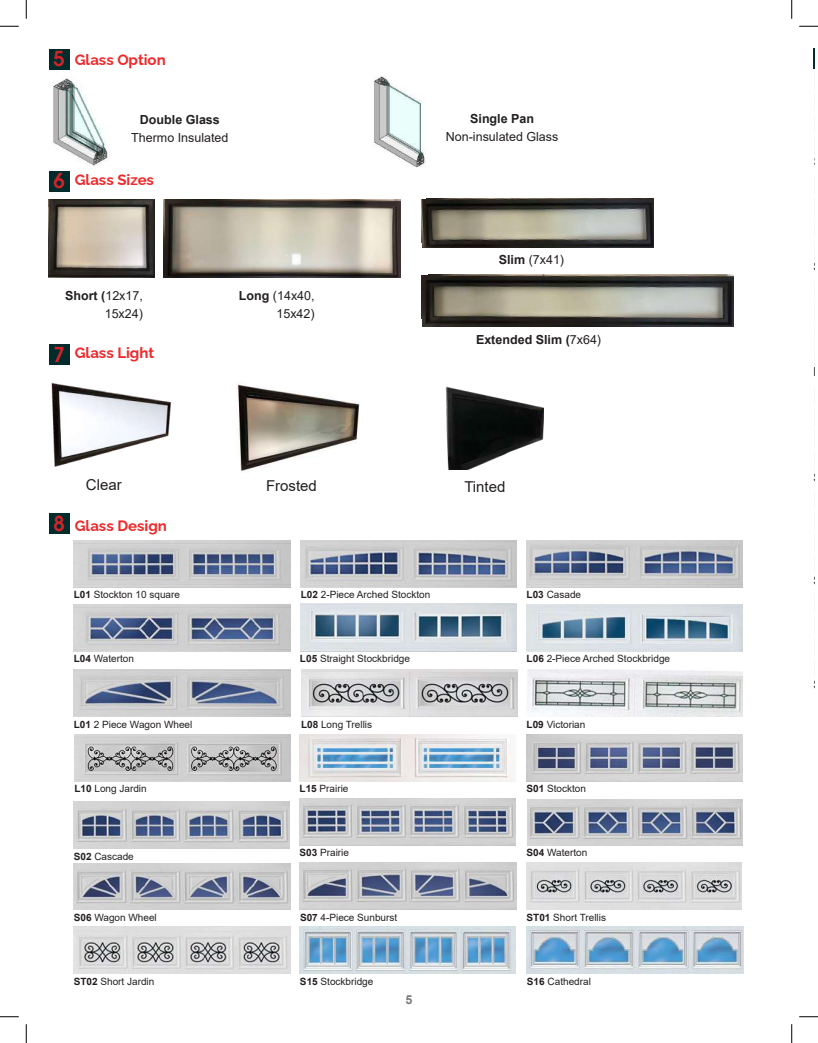
<style>
.page{position:relative;width:818px;height:1043px;background:#fff}
.page>*{position:absolute;margin:0;border:0;box-sizing:border-box;transform-origin:0 0}
.t1{font:600 22.5px "Avant Gar Got Itc TEE";color:#d1232a}
.t2{font:700 15px "Raleway";color:#ee292c}
.t3{font:15px "Arial";color:#231f20}
.t4{font:12.5px/17.5px "Arial";color:#231f20;text-align:right}
.t5{font:700 12.5px "Arial";color:#231f20}
.t6{font:700 12.5px "Arial";color:#7a7c7f}
.t7{font:10px "Arial";color:#231f20}
.s1{font-weight:700}
.s2{font-weight:400}
</style>
<div class="page">
<img style="left:53px;top:78px;width:55px;height:88px">
<img style="left:373px;top:76px;width:53px;height:92px">
<img style="left:49px;top:199px;width:105px;height:79px">
<img style="left:51px;top:383px;width:120px;height:84px">
<img style="left:236px;top:382px;width:123px;height:89px">
<img style="left:445px;top:386px;width:98px;height:83px">
<img style="left:163px;top:199px;width:237px;height:79px">
<img style="left:422px;top:199px;width:231px;height:49px">
<img style="left:422px;top:275px;width:311px;height:52px">
<div style="left:49px;top:49px;width:21px;height:20px;background:#022c2b"></div>
<div style="left:49px;top:171px;width:21px;height:20px;background:#022c2b"></div>
<div style="left:49px;top:344px;width:21px;height:21px;background:#022c2b"></div>
<div style="left:49px;top:513px;width:21px;height:21px;background:#022c2b"></div>
<hr style="left:812px;top:49px;width:2px;height:20px;background:#022c2b">
<img style="left:74px;top:540px;width:216px;height:47px">
<img style="left:300px;top:604px;width:216px;height:47px">
<img style="left:527px;top:669px;width:215px;height:47px">
<img style="left:299px;top:798px;width:216px;height:47px">
<img style="left:526px;top:862px;width:215px;height:47px">
<img style="left:299px;top:734px;width:216px;height:47px">
<img style="left:300px;top:926px;width:215px;height:47px">
<img style="left:526px;top:540px;width:216px;height:47px">
<img style="left:74px;top:669px;width:216px;height:47px">
<img style="left:526px;top:734px;width:216px;height:47px">
<img style="left:74px;top:863px;width:216px;height:46px">
<img style="left:301px;top:540px;width:215px;height:47px">
<img style="left:526px;top:604px;width:216px;height:47px">
<img style="left:74px;top:734px;width:216px;height:47px">
<img style="left:527px;top:799px;width:215px;height:46px">
<img style="left:74px;top:926px;width:216px;height:47px">
<img style="left:527px;top:926px;width:216px;height:47px">
<img style="left:74px;top:604px;width:216px;height:47px">
<img style="left:301px;top:669px;width:216px;height:47px">
<img style="left:74px;top:801px;width:215px;height:47px">
<img style="left:300px;top:862px;width:216px;height:47px">
<svg style="left:0;top:25px;width:19px;height:2px"></svg>
<svg style="left:799px;top:25px;width:19px;height:2px"></svg>
<svg style="left:0;top:1016px;width:19px;height:1px"></svg>
<svg style="left:799px;top:1016px;width:19px;height:1px"></svg>
<svg style="left:25px;top:0;width:2px;height:19px"></svg>
<svg style="left:25px;top:1024px;width:2px;height:18px"></svg>
<svg style="left:791px;top:0;width:1px;height:19px"></svg>
<svg style="left:791px;top:1024px;width:1px;height:18px"></svg>
<h1 class="t1" style="left:54px;top:46px;width:13px">5</h1>
<h2 class="t2" style="left:75px;top:48px;width:93px">Glass Option</h2>
<p class="t5" style="left:140px;top:111px;width:81px">Double Glass</p>
<p class="t4" style="left:131px;top:129px;width:99px">Thermo Insulated</p>
<h1 class="t1" style="left:54px;top:168px;width:13px">6</h1>
<h2 class="t2" style="left:75px;top:168px;width:81px">Glass Sizes</h2>
<p class="t4" style="left:65px;top:287px;width:79px"><span class="s1">Short (</span>12x17,<br>15x24)</p>
<p class="t4" style="left:239px;top:287px;width:77px"><span class="s1">Long</span> (14x40,<br>15x42)</p>
<h1 class="t1" style="left:54px;top:341px;width:13px">7</h1>
<h2 class="t2" style="left:75px;top:341px;width:81px">Glass Light</h2>
<p class="t5" style="left:470px;top:110px;width:65px">Single Pan</p>
<p class="t4" style="left:446px;top:128px;width:114px">Non-insulated Glass</p>
<p class="t4" style="left:498px;top:251px;width:67px"><span class="s1">Slim</span> (7x41)</p>
<p class="t5" style="left:476px;top:331px;width:127px">Extended Slim (<span class="s2">7x64)</span></p>
<h1 class="t1" style="left:54px;top:510px;width:13px">8</h1>
<h2 class="t3" style="left:86px;top:475px;width:37px">Clear</h2>
<h2 class="t3" style="left:266px;top:475px;width:52px">Frosted</h2>
<h2 class="t3" style="left:464px;top:476px;width:43px">Tinted</h2>
<h2 class="t2" style="left:75px;top:513px;width:94px">Glass Design</h2>
<p class="t7" style="left:74px;top:588px;width:108px"><span class="s1">L01</span> Stockton 10 square</p>
<p class="t7" style="left:301px;top:588px;width:131px"><span class="s1">L02</span> 2-Piece Arched Stockton</p>
<p class="t7" style="left:526px;top:588px;width:56px"><span class="s1">L03</span> Casade</p>
<p class="t7" style="left:74px;top:651px;width:62px"><span class="s1">L04</span> Waterton</p>
<p class="t7" style="left:300px;top:651px;width:112px"><span class="s1">L05</span> Straight Stockbridge</p>
<p class="t7" style="left:526px;top:651px;width:145px"><span class="s1">L06</span> 2-Piece Arched Stockbridge</p>
<p class="t7" style="left:74px;top:717px;width:120px"><span class="s1">L01</span> 2 Piece Wagon Wheel</p>
<p class="t7" style="left:301px;top:717px;width:73px"><span class="s1">L08</span> Long Trellis</p>
<p class="t7" style="left:526px;top:717px;width:60px"><span class="s1">L09</span> Victorian</p>
<p class="t7" style="left:74px;top:781px;width:74px"><span class="s1">L10</span> Long Jardin</p>
<p class="t7" style="left:299px;top:781px;width:50px"><span class="s1">L15</span> Prairie</p>
<p class="t7" style="left:526px;top:781px;width:61px"><span class="s1">S01</span> Stockton</p>
<p class="t7" style="left:74px;top:849px;width:62px"><span class="s1">S02</span> Cascade</p>
<p class="t7" style="left:299px;top:846px;width:51px"><span class="s1">S03</span> Prairie</p>
<p class="t7" style="left:526px;top:846px;width:62px"><span class="s1">S04</span> Waterton</p>
<p class="t7" style="left:74px;top:910px;width:84px"><span class="s1">S06</span> Wagon Wheel</p>
<p class="t7" style="left:300px;top:910px;width:99px"><span class="s1">S07</span> 4-Piece Sunburst</p>
<p class="t7" style="left:526px;top:910px;width:81px"><span class="s1">ST01</span> Short Trellis</p>
<p class="t7" style="left:74px;top:974px;width:82px"><span class="s1">ST02</span> Short Jardin</p>
<p class="t7" style="left:527px;top:974px;width:65px"><span class="s1">S16</span> Cathedral</p>
<p class="t7" style="left:300px;top:974px;width:75px"><span class="s1">S15</span> Stockbridge</p>
<p class="t6" style="left:405px;top:991px;width:8px">5</p>
<p class="t4" style="left:813px;top:153px;width:10px">S</p>
<p class="t4" style="left:813px;top:258px;width:10px">S</p>
<p class="t4" style="left:813px;top:362px;width:8px">L</p>
<p class="t4" style="left:813px;top:469px;width:10px">S</p>
<p class="t4" style="left:813px;top:571px;width:10px">S</p>
<p class="t4" style="left:813px;top:675px;width:10px">S</p>
</div>
